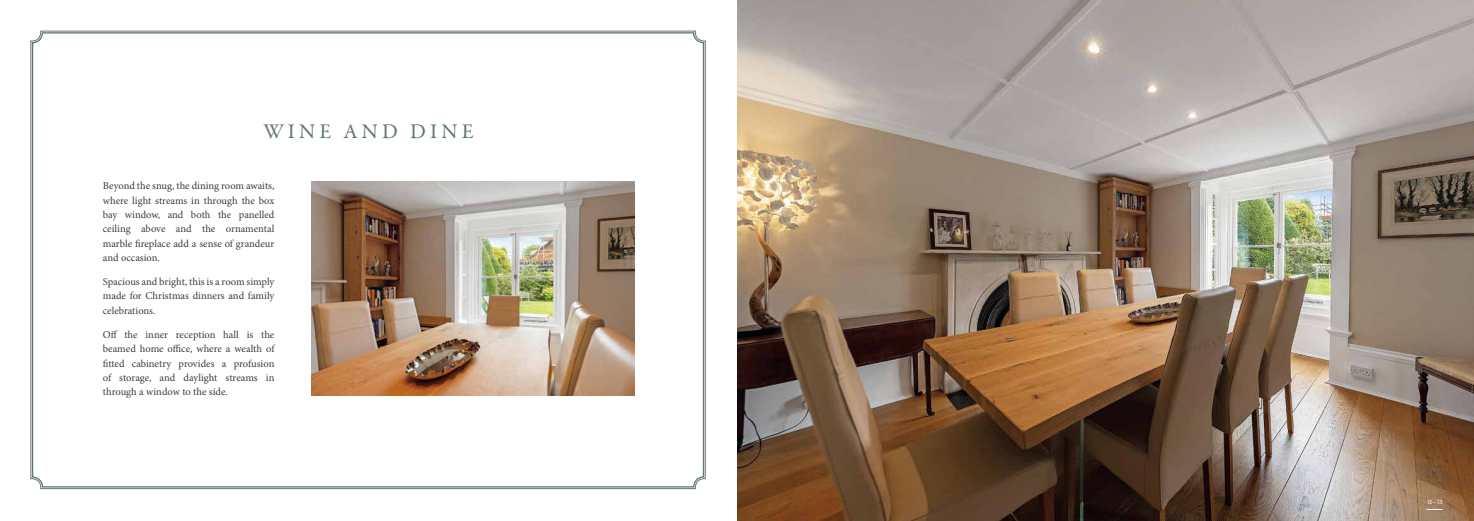
<style>
.page{position:relative;width:1474px;height:521px;background:#fff}
.page>*{position:absolute;margin:0;border:0;box-sizing:border-box;transform-origin:0 0}
.t1{font:21px "Garamond Premr Pro";letter-spacing:.2em;color:#5f7577}
.t2{font:10.5px/14.3px "Minion Pro";color:#3c3c3b;text-align:justify}
.t3{font:6.12px "Futura PT";color:#fff}
</style>
<div class="page">
<img style="left:737px;top:0;width:736px;height:521px">
<svg style="left:1426px;top:509px;width:16px;height:1px"></svg>
<svg style="left:30px;top:31px;width:675px;height:458px"></svg>
<img style="left:311px;top:182px;width:323px;height:213px">
<h1 class="t1" style="left:263px;top:119px;width:212px">WINE AND DINE</h1>
<p class="t2" style="left:103px;top:179px;width:173px">Beyond the snug, the dining room awaits, where light streams in through the box bay window, and both the panelled ceiling above and the ornamental marble fireplace add a sense of grandeur and occasion.</p>
<p class="t2" style="left:103px;top:275px;width:173px">Spacious and bright, this is a room simply made for Christmas dinners and family celebrations.</p>
<p class="t2" style="left:103px;top:327px;width:173px">Off the inner reception hall is the beamed home office, where a wealth of fitted cabinetry provides a profusion of storage, and daylight streams in through a window to the side.</p>
<p class="t3" style="left:1426px;top:499px;width:17px">12–13</p>
</div>
